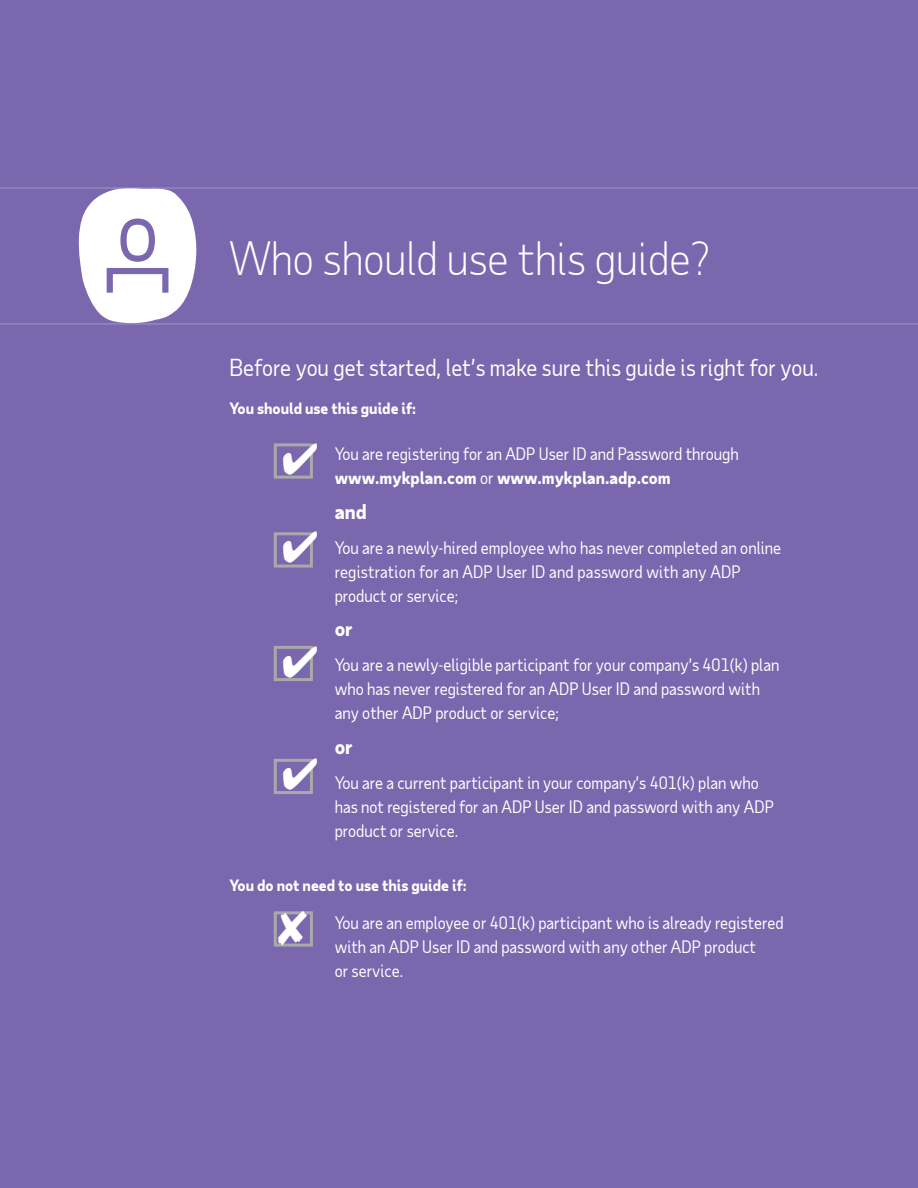
<style>
.page{position:relative;width:918px;height:1188px;background:#7a67ae}
.page>*{position:absolute;margin:0;border:0;box-sizing:border-box;transform-origin:0 0}
.t1{font:300 45px "Taub Sans";color:#fff}
.t2{font:22.5px "Taub Sans";color:#fff}
.t3{font:800 19.5px "Taub Sans";color:#fff}
.t4{font:16.5px/24px "Taub Sans";color:#fff}
.t5{font:800 15px "Taub Sans";color:#fff}
.s1{font-weight:800}
</style>
<div class="page">
<div style="left:274px;top:532px;width:39px;height:36px;border:3px solid #aaa9aa"></div>
<div style="left:274px;top:443px;width:39px;height:36px;border:3px solid #aaa9aa"></div>
<div style="left:274px;top:911px;width:39px;height:36px;border:3px solid #aaa9aa"></div>
<div style="left:274px;top:646px;width:39px;height:35px;border:3px solid #aaa9aa"></div>
<div style="left:274px;top:759px;width:39px;height:35px;border:3px solid #aaa9aa"></div>
<svg style="left:79px;top:189px;width:118px;height:134px"></svg>
<hr style="left:0;top:187px;width:918px;height:2px;background:#b2a6d0">
<hr style="left:0;top:323px;width:918px;height:2px;background:#b2a6d0">
<svg style="left:283px;top:532px;width:30px;height:31px"></svg>
<svg style="left:283px;top:443px;width:30px;height:32px"></svg>
<svg style="left:283px;top:646px;width:30px;height:31px"></svg>
<svg style="left:283px;top:758px;width:30px;height:31px"></svg>
<svg style="left:278px;top:911px;width:29px;height:34px"></svg>
<h1 class="t1" style="left:230px;top:230px;width:482px">Who should use this guide?</h1>
<h2 class="t2" style="left:230px;top:353px;width:591px">Before you get started, let’s make sure this guide is right for you.</h2>
<p class="t5" style="left:230px;top:399px;width:188px">You should use this guide if:</p>
<p class="t4" style="left:335px;top:441px;width:406px">You are registering for an ADP User ID and Password through <span class="s1">www.mykplan.com</span> or <span class="s1">www.mykplan.adp.com</span></p>
<p class="t3" style="left:335px;top:498px;width:34px">and</p>
<p class="t4" style="left:335px;top:535px;width:448px">You are a newly-hired employee who has never completed an online registration for an ADP User ID and password with any ADP product or service;</p>
<p class="t3" style="left:335px;top:616px;width:20px">or</p>
<p class="t4" style="left:335px;top:653px;width:446px">You are a newly-eligible participant for your company’s 401(k) plan who has never registered for an ADP User ID and password with any other ADP product or service;</p>
<p class="t3" style="left:335px;top:734px;width:20px">or</p>
<p class="t4" style="left:335px;top:770px;width:441px">You are a current participant in your company’s 401(k) plan who has not registered for an ADP User ID and password with any ADP product or service.</p>
<p class="t5" style="left:230px;top:876px;width:239px">You do not need to use this guide if:</p>
<p class="t4" style="left:335px;top:910px;width:450px">You are an employee or 401(k) participant who is already registered with an ADP User ID and password with any other ADP product<br>or service.</p>
</div>
